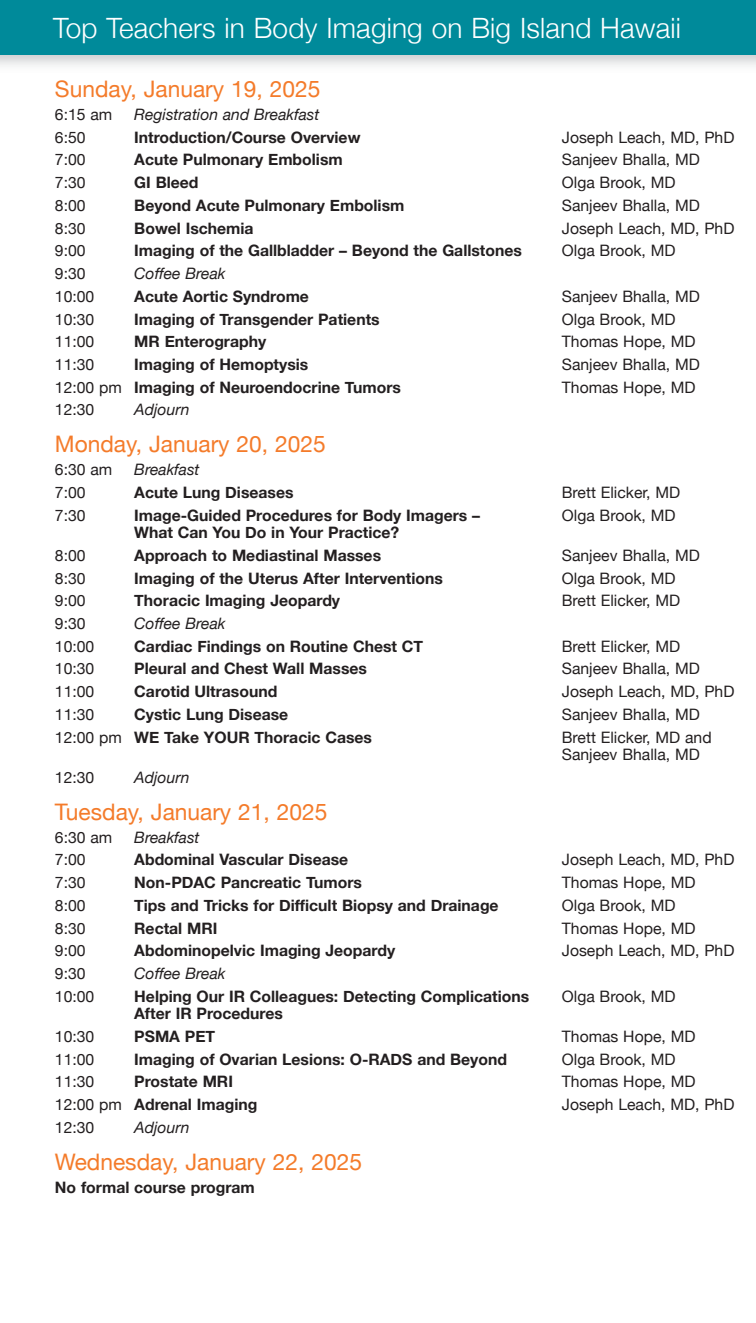
<style>
.page{position:relative;width:756px;height:1323px;background:#fff}
.page>*{position:absolute;margin:0;border:0;box-sizing:border-box;transform-origin:0 0}
.t1{font:300 28px "Helvetica Neue";letter-spacing:.005em;color:#fff}
.t2{font:22.75px "Helvetica Neue";color:#f47b2a}
.t3{font:700 15.75px "Helvetica Neue";color:#231f20}
.t4{font:15.75px/17.5px "Helvetica Neue";color:#231f20}
.t5{font:italic 15.75px "Helvetica Neue";color:#231f20}
.s1{font-weight:400}
</style>
<div class="page">
<div style="left:0;top:0;width:756px;height:55px;background:#008a9a"></div>
<h1 class="t1" style="left:53px;top:6px;width:629px">Top Teachers in Body Imaging on Big Island Hawaii</h1>
<h2 class="t2" style="left:55px;top:73px;width:267px">Sunday, January 19, 2025</h2>
<p class="t4" style="left:55px;top:106px;width:59px">6:15 am</p>
<p class="t5" style="left:134px;top:103px;width:187px">Registration and Breakfast</p>
<p class="t4" style="left:55px;top:129px;width:32px">6:50</p>
<p class="t3" style="left:134px;top:125px;width:228px">Introduction/Course Overview</p>
<p class="t4" style="left:562px;top:129px;width:174px">Joseph Leach, MD, PhD</p>
<p class="t4" style="left:55px;top:152px;width:32px">7:00</p>
<p class="t3" style="left:134px;top:147px;width:210px">Acute Pulmonary Embolism</p>
<p class="t4" style="left:562px;top:152px;width:139px">Sanjeev Bhalla, MD</p>
<p class="t4" style="left:55px;top:175px;width:32px">7:30</p>
<p class="t3" style="left:134px;top:170px;width:66px">GI Bleed</p>
<p class="t4" style="left:562px;top:175px;width:115px">Olga Brook, MD</p>
<p class="t4" style="left:55px;top:197px;width:32px">8:00</p>
<p class="t3" style="left:134px;top:193px;width:272px">Beyond Acute Pulmonary Embolism</p>
<p class="t4" style="left:562px;top:197px;width:139px">Sanjeev Bhalla, MD</p>
<p class="t4" style="left:55px;top:220px;width:32px">8:30</p>
<p class="t3" style="left:134px;top:216px;width:121px">Bowel Ischemia</p>
<p class="t4" style="left:562px;top:220px;width:174px">Joseph Leach, MD, PhD</p>
<p class="t4" style="left:55px;top:243px;width:32px">9:00</p>
<p class="t3" style="left:134px;top:238px;width:389px">Imaging of the Gallbladder – Beyond the Gallstones</p>
<p class="t4" style="left:562px;top:243px;width:115px">Olga Brook, MD</p>
<p class="t4" style="left:55px;top:266px;width:32px">9:30</p>
<p class="t5" style="left:134px;top:262px;width:93px">Coffee Break</p>
<p class="t4" style="left:55px;top:288px;width:41px">10:00</p>
<p class="t3" style="left:134px;top:284px;width:176px">Acute Aortic Syndrome</p>
<p class="t4" style="left:562px;top:288px;width:139px">Sanjeev Bhalla, MD</p>
<p class="t4" style="left:55px;top:311px;width:41px">10:30</p>
<p class="t3" style="left:134px;top:307px;width:247px">Imaging of Transgender Patients</p>
<p class="t4" style="left:562px;top:311px;width:115px">Olga Brook, MD</p>
<p class="t4" style="left:55px;top:334px;width:41px">11:00</p>
<p class="t3" style="left:134px;top:329px;width:133px">MR Enterography</p>
<p class="t4" style="left:562px;top:334px;width:135px">Thomas Hope, MD</p>
<p class="t4" style="left:55px;top:357px;width:41px">11:30</p>
<p class="t3" style="left:134px;top:352px;width:176px">Imaging of Hemoptysis</p>
<p class="t4" style="left:562px;top:357px;width:139px">Sanjeev Bhalla, MD</p>
<p class="t3" style="left:55px;top:375px;width:347px"><span class="s1">12:00 pm</span> Imaging of Neuroendocrine Tumors</p>
<p class="t4" style="left:562px;top:379px;width:135px">Thomas Hope, MD</p>
<p class="t4" style="left:55px;top:402px;width:41px">12:30</p>
<p class="t5" style="left:134px;top:399px;width:57px">Adjourn</p>
<h2 class="t2" style="left:55px;top:428px;width:272px">Monday, January 20, 2025</h2>
<p class="t4" style="left:55px;top:462px;width:59px">6:30 am</p>
<p class="t5" style="left:134px;top:458px;width:67px">Breakfast</p>
<p class="t4" style="left:55px;top:484px;width:32px">7:00</p>
<p class="t3" style="left:134px;top:480px;width:161px">Acute Lung Diseases</p>
<p class="t4" style="left:562px;top:484px;width:120px">Brett Elicker, MD</p>
<p class="t4" style="left:55px;top:507px;width:32px">7:30</p>
<p class="t3" style="left:134px;top:503px;width:347px">Image-Guided Procedures for Body Imagers –</p>
<p class="t4" style="left:562px;top:507px;width:115px">Olga Brook, MD</p>
<p class="t3" style="left:134px;top:520px;width:267px">What Can You Do in Your Practice?</p>
<p class="t4" style="left:55px;top:547px;width:32px">8:00</p>
<p class="t3" style="left:134px;top:543px;width:248px">Approach to Mediastinal Masses</p>
<p class="t4" style="left:562px;top:547px;width:139px">Sanjeev Bhalla, MD</p>
<p class="t4" style="left:55px;top:570px;width:32px">8:30</p>
<p class="t3" style="left:134px;top:566px;width:310px">Imaging of the Uterus After Interventions</p>
<p class="t4" style="left:562px;top:570px;width:115px">Olga Brook, MD</p>
<p class="t4" style="left:55px;top:593px;width:32px">9:00</p>
<p class="t3" style="left:134px;top:588px;width:207px">Thoracic Imaging Jeopardy</p>
<p class="t4" style="left:562px;top:593px;width:120px">Brett Elicker, MD</p>
<p class="t4" style="left:55px;top:616px;width:32px">9:30</p>
<p class="t5" style="left:134px;top:612px;width:93px">Coffee Break</p>
<p class="t4" style="left:55px;top:638px;width:41px">10:00</p>
<p class="t3" style="left:134px;top:634px;width:290px">Cardiac Findings on Routine Chest CT</p>
<p class="t4" style="left:562px;top:638px;width:120px">Brett Elicker, MD</p>
<p class="t4" style="left:55px;top:661px;width:41px">10:30</p>
<p class="t3" style="left:134px;top:657px;width:234px">Pleural and Chest Wall Masses</p>
<p class="t4" style="left:562px;top:661px;width:139px">Sanjeev Bhalla, MD</p>
<p class="t4" style="left:55px;top:684px;width:41px">11:00</p>
<p class="t3" style="left:134px;top:679px;width:145px">Carotid Ultrasound</p>
<p class="t4" style="left:562px;top:684px;width:174px">Joseph Leach, MD, PhD</p>
<p class="t4" style="left:55px;top:707px;width:41px">11:30</p>
<p class="t3" style="left:134px;top:702px;width:156px">Cystic Lung Disease</p>
<p class="t4" style="left:562px;top:707px;width:139px">Sanjeev Bhalla, MD</p>
<p class="t3" style="left:55px;top:725px;width:319px"><span class="s1">12:00 pm</span> WE Take YOUR Thoracic Cases</p>
<p class="t4" style="left:562px;top:729px;width:151px">Brett Elicker, MD and<br>Sanjeev Bhalla, MD</p>
<p class="t4" style="left:55px;top:770px;width:41px">12:30</p>
<p class="t5" style="left:134px;top:766px;width:57px">Adjourn</p>
<h2 class="t2" style="left:55px;top:795px;width:274px">Tuesday, January 21, 2025</h2>
<p class="t4" style="left:55px;top:829px;width:59px">6:30 am</p>
<p class="t5" style="left:134px;top:826px;width:67px">Breakfast</p>
<p class="t4" style="left:55px;top:852px;width:32px">7:00</p>
<p class="t3" style="left:134px;top:847px;width:216px">Abdominal Vascular Disease</p>
<p class="t4" style="left:562px;top:852px;width:174px">Joseph Leach, MD, PhD</p>
<p class="t4" style="left:55px;top:875px;width:32px">7:30</p>
<p class="t3" style="left:134px;top:870px;width:229px">Non-PDAC Pancreatic Tumors</p>
<p class="t4" style="left:562px;top:875px;width:135px">Thomas Hope, MD</p>
<p class="t4" style="left:55px;top:897px;width:32px">8:00</p>
<p class="t3" style="left:134px;top:893px;width:366px">Tips and Tricks for Difficult Biopsy and Drainage</p>
<p class="t4" style="left:562px;top:897px;width:115px">Olga Brook, MD</p>
<p class="t4" style="left:55px;top:920px;width:32px">8:30</p>
<p class="t3" style="left:134px;top:916px;width:85px">Rectal MRI</p>
<p class="t4" style="left:562px;top:920px;width:135px">Thomas Hope, MD</p>
<p class="t4" style="left:55px;top:943px;width:32px">9:00</p>
<p class="t3" style="left:134px;top:938px;width:262px">Abdominopelvic Imaging Jeopardy</p>
<p class="t4" style="left:562px;top:943px;width:174px">Joseph Leach, MD, PhD</p>
<p class="t4" style="left:55px;top:966px;width:32px">9:30</p>
<p class="t5" style="left:134px;top:962px;width:93px">Coffee Break</p>
<p class="t4" style="left:55px;top:988px;width:41px">10:00</p>
<p class="t3" style="left:134px;top:984px;width:396px">Helping Our IR Colleagues: Detecting Complications</p>
<p class="t4" style="left:562px;top:988px;width:115px">Olga Brook, MD</p>
<p class="t3" style="left:134px;top:1001px;width:150px">After IR Procedures</p>
<p class="t4" style="left:55px;top:1029px;width:41px">10:30</p>
<p class="t3" style="left:134px;top:1024px;width:82px">PSMA PET</p>
<p class="t4" style="left:562px;top:1029px;width:135px">Thomas Hope, MD</p>
<p class="t4" style="left:55px;top:1051px;width:41px">11:00</p>
<p class="t3" style="left:134px;top:1047px;width:374px">Imaging of Ovarian Lesions: O-RADS and Beyond</p>
<p class="t4" style="left:562px;top:1051px;width:115px">Olga Brook, MD</p>
<p class="t4" style="left:55px;top:1074px;width:41px">11:30</p>
<p class="t3" style="left:134px;top:1070px;width:100px">Prostate MRI</p>
<p class="t4" style="left:562px;top:1074px;width:135px">Thomas Hope, MD</p>
<p class="t3" style="left:55px;top:1092px;width:204px"><span class="s1">12:00 pm</span> Adrenal Imaging</p>
<p class="t4" style="left:562px;top:1097px;width:174px">Joseph Leach, MD, PhD</p>
<p class="t4" style="left:55px;top:1120px;width:41px">12:30</p>
<p class="t5" style="left:134px;top:1116px;width:57px">Adjourn</p>
<h2 class="t2" style="left:55px;top:1145px;width:309px">Wednesday, January 22, 2025</h2>
<p class="t3" style="left:55px;top:1175px;width:201px">No formal course program</p>
</div>
